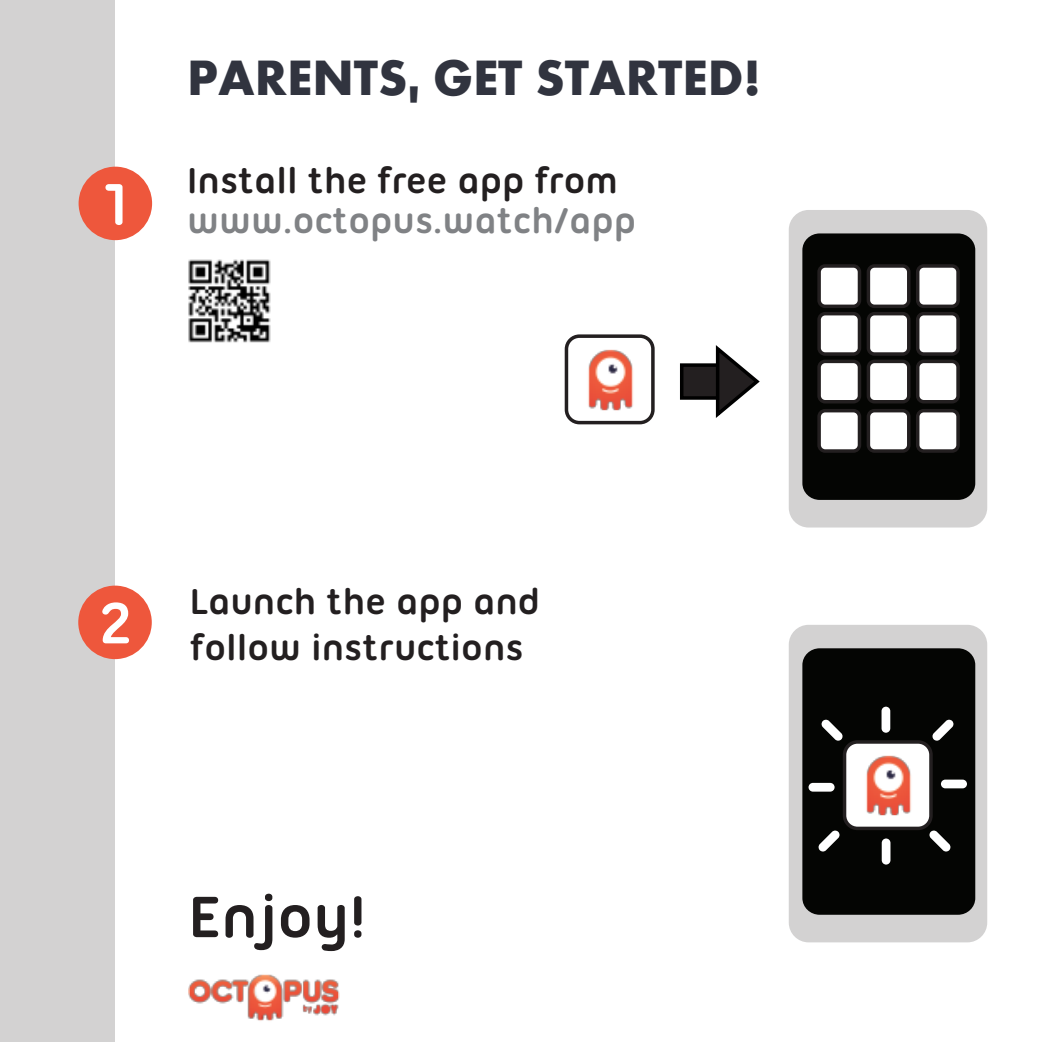
<style>
.page{position:relative;width:1042px;height:1042px;background:#fff}
.page>*{position:absolute;margin:0;border:0;box-sizing:border-box;transform-origin:0 0}
.t1{font:700 63px "Ubuntu Titling";color:#231f20}
.t2{font:45.85px "Canal Bold Romain";color:#31343f}
.t3{font:700 38.5px/39.9px "Ubuntu Titling";color:#231f20}
.s1{color:#808285}
</style>
<div class="page">
<div style="left:0;top:0;width:115px;height:1042px;background:#d3d2d2"></div>
<img style="left:188px;top:259px;width:83px;height:84px">
<div style="left:79px;top:167px;width:73px;height:73px;background:#ee573c;border-radius:50%"></div>
<img style="left:588px;top:349px;width:45px;height:62px">
<div style="left:565px;top:334px;width:89px;height:90px;border:4px solid #231f20;border-radius:13px"></div>
<div style="left:680px;top:363px;width:45px;height:37px;background:#231f20;border:4px solid #000"></div>
<svg style="left:714px;top:345px;width:46px;height:73px"></svg>
<div style="left:789px;top:210px;width:198px;height:317px;background:#d3d2d2;border-radius:20px"></div>
<div style="left:802px;top:233px;width:173px;height:267px;background:#040503;border-radius:17px"></div>
<div style="left:789px;top:625px;width:198px;height:317px;background:#d3d2d2;border-radius:20px"></div>
<div style="left:802px;top:648px;width:173px;height:267px;background:#040503;border-radius:17px"></div>
<div style="left:78px;top:585px;width:74px;height:74px;background:#ee573c;border-radius:50%"></div>
<div style="left:844px;top:742px;width:87px;height:86px;background:#fff;border-radius:13px"></div>
<div style="left:843px;top:740px;width:90px;height:90px;border:4px solid #231f20;border-radius:13px"></div>
<img style="left:866px;top:755px;width:45px;height:61px">
<div style="left:819px;top:266px;width:40px;height:40px;background:#fff;border-radius:6px"></div>
<div style="left:817px;top:264px;width:44px;height:44px;border:4px solid #231f20;border-radius:6px"></div>
<div style="left:868px;top:266px;width:41px;height:40px;background:#fff;border-radius:6px"></div>
<div style="left:866px;top:264px;width:44px;height:44px;border:4px solid #231f20;border-radius:6px"></div>
<div style="left:917px;top:266px;width:41px;height:40px;background:#fff;border-radius:6px"></div>
<div style="left:916px;top:264px;width:44px;height:44px;border:4px solid #231f20;border-radius:6px"></div>
<div style="left:819px;top:314px;width:40px;height:40px;background:#fff;border-radius:6px"></div>
<div style="left:817px;top:312px;width:44px;height:44px;border:4px solid #231f20;border-radius:6px"></div>
<div style="left:868px;top:314px;width:41px;height:40px;background:#fff;border-radius:6px"></div>
<div style="left:866px;top:312px;width:44px;height:44px;border:4px solid #231f20;border-radius:6px"></div>
<div style="left:917px;top:314px;width:41px;height:40px;background:#fff;border-radius:6px"></div>
<div style="left:916px;top:312px;width:44px;height:44px;border:4px solid #231f20;border-radius:6px"></div>
<div style="left:819px;top:361px;width:40px;height:41px;background:#fff;border-radius:6px"></div>
<div style="left:817px;top:360px;width:44px;height:43px;border:4px solid #231f20;border-radius:6px"></div>
<div style="left:868px;top:361px;width:41px;height:41px;background:#fff;border-radius:6px"></div>
<div style="left:866px;top:360px;width:44px;height:43px;border:4px solid #231f20;border-radius:6px"></div>
<div style="left:917px;top:361px;width:41px;height:41px;background:#fff;border-radius:6px"></div>
<div style="left:916px;top:360px;width:44px;height:43px;border:4px solid #231f20;border-radius:6px"></div>
<div style="left:819px;top:411px;width:40px;height:40px;background:#fff;border-radius:6px"></div>
<div style="left:817px;top:409px;width:44px;height:44px;border:4px solid #231f20;border-radius:6px"></div>
<div style="left:868px;top:411px;width:41px;height:40px;background:#fff;border-radius:6px"></div>
<div style="left:866px;top:409px;width:44px;height:44px;border:4px solid #231f20;border-radius:6px"></div>
<div style="left:917px;top:411px;width:41px;height:40px;background:#fff;border-radius:6px"></div>
<div style="left:916px;top:409px;width:44px;height:44px;border:4px solid #231f20;border-radius:6px"></div>
<div style="left:881px;top:706px;width:9px;height:27px;background:#fff;border-radius:4px"></div>
<svg style="left:932px;top:719px;width:22px;height:22px"></svg>
<div style="left:941px;top:779px;width:26px;height:9px;background:#fff;border-radius:4px"></div>
<svg style="left:929px;top:830px;width:22px;height:22px"></svg>
<div style="left:882px;top:838px;width:8px;height:26px;background:#fff;border-radius:4px"></div>
<svg style="left:818px;top:830px;width:22px;height:22px"></svg>
<div style="left:808px;top:783px;width:26px;height:8px;background:#fff;border-radius:4px"></div>
<svg style="left:821px;top:719px;width:22px;height:22px"></svg>
<img style="left:188px;top:974px;width:152px;height:47px">
<p class="t2" style="left:187px;top:47px;width:575px">PARENTS, GET STARTED!</p>
<p class="t3" style="left:103px;top:160px;width:534px;text-indent:84px">Install the free app from<br><sup>1</sup> <span class="s1">www.octopus.watch/app</span></p>
<p class="t3" style="left:98px;top:578px;width:444px;line-height:46.2px;text-indent:92px">Launch the app and<br><sup>2</sup> follow instructions</p>
<h1 class="t1" style="left:188px;top:880px;width:179px">Enjoy!</h1>
</div>
